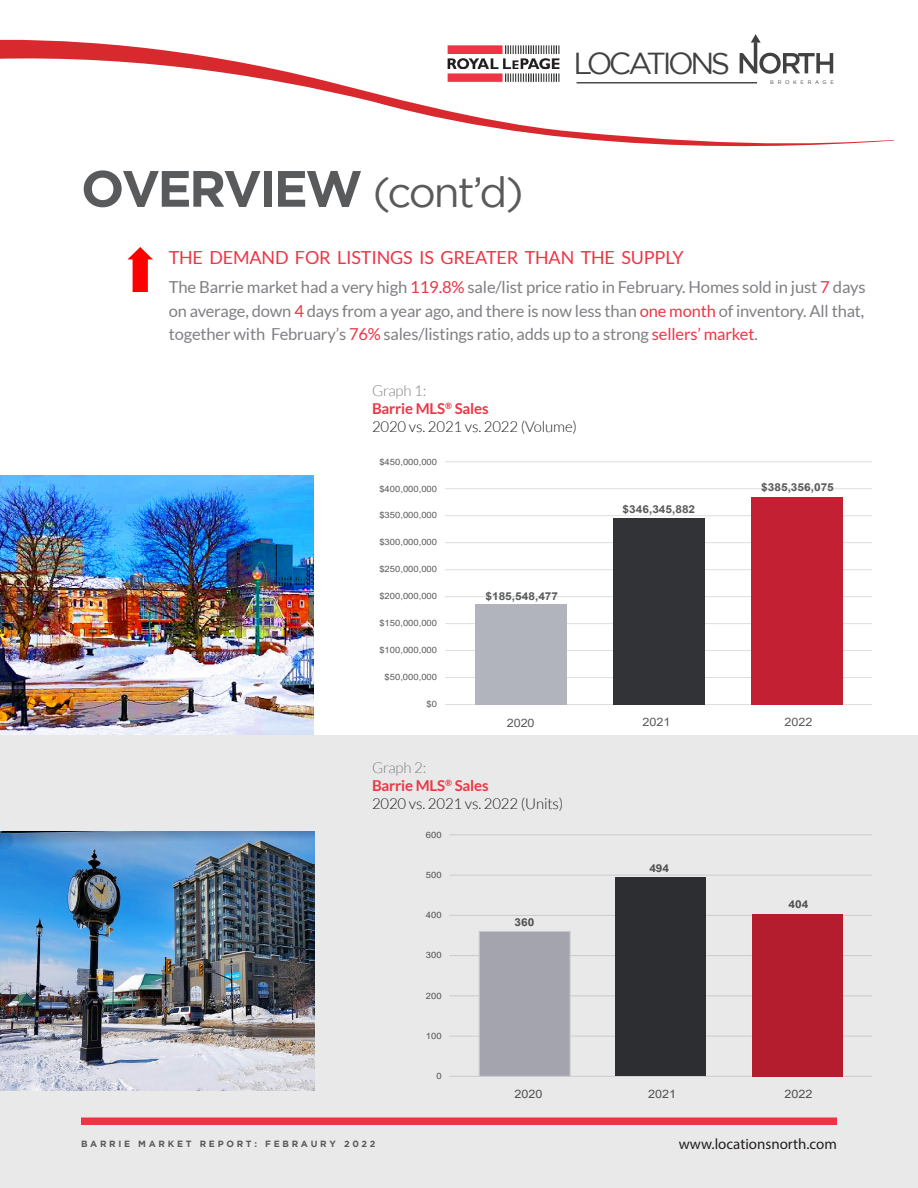
<style>
.page{position:relative;width:918px;height:1188px;background:#fff}
.page>*{position:absolute;margin:0;border:0;box-sizing:border-box;transform-origin:0 0}
.t1{font:700 51px "Gotham";letter-spacing:-.05em;color:#595a5c}
.t2{font:30.3px "Gotham";letter-spacing:-.115em;color:#414141}
.t3{font:18px "Lato";letter-spacing:-.01em;color:#ed3545}
.t4{font:16.5px/23.4px "Lato";letter-spacing:-.01em;color:#807f84;text-align:justify}
.t5{font:300 15px "Lato";letter-spacing:-.01em;color:#231f20}
.t6{font:700 15px/18px "Lato";letter-spacing:-.01em;color:#ed3545}
.t7{font:15px "Myriad Pro";color:#231f20}
.t8{font:11.55px "Arial";color:#585959;scale:1.09 1}
.t9{font:700 10.95px "Arial";color:#585959;scale:1.09 1}
.t10{font:700 9px "Gotham";letter-spacing:.3em;color:#595a5c}
.t11{font:8.7px "Arial";color:#585959;scale:1.09 1}
.t12{font:5.25px "Gotham";letter-spacing:.7em;color:#414141}
.s1{font-weight:400;font-size:42px}
.s2{color:#ed3545}
.s3{font-weight:300;color:#807f84}
</style>
<div class="page">
<div style="left:0;top:735px;width:918px;height:453px;background:#eae9ea"></div>
<svg style="left:128px;top:247px;width:25px;height:45px"></svg>
<div style="left:81px;top:1118px;width:756px;height:7px;background:#ed3545"></div>
<img style="left:0;top:831px;width:315px;height:259px">
<img style="left:0;top:476px;width:314px;height:259px">
<hr style="left:450px;top:1076px;width:422px;height:1px;background:#dcdddf">
<hr style="left:450px;top:1036px;width:422px;height:1px;background:#dcdddf">
<hr style="left:450px;top:996px;width:422px;height:1px;background:#dcdddf">
<hr style="left:450px;top:955px;width:422px;height:1px;background:#dcdddf">
<hr style="left:450px;top:915px;width:422px;height:1px;background:#dcdddf">
<hr style="left:450px;top:875px;width:422px;height:1px;background:#dcdddf">
<hr style="left:450px;top:835px;width:422px;height:1px;background:#dcdddf">
<div style="left:479px;top:931px;width:91px;height:145px;background:#a3a4ad"></div>
<div style="left:479px;top:931px;width:92px;height:146px;border:1px solid #dcdddf"></div>
<div style="left:616px;top:878px;width:90px;height:198px;background:#323336"></div>
<div style="left:752px;top:914px;width:91px;height:162px;background:#b31d2e"></div>
<hr style="left:445px;top:704px;width:427px;height:1px;background:#dcdddf">
<hr style="left:445px;top:677px;width:427px;height:1px;background:#dcdddf">
<hr style="left:445px;top:650px;width:427px;height:1px;background:#dcdddf">
<hr style="left:445px;top:623px;width:427px;height:1px;background:#dcdddf">
<hr style="left:445px;top:596px;width:427px;height:1px;background:#dcdddf">
<hr style="left:445px;top:569px;width:427px;height:1px;background:#dcdddf">
<hr style="left:445px;top:542px;width:427px;height:1px;background:#dcdddf">
<hr style="left:445px;top:515px;width:427px;height:1px;background:#dcdddf">
<hr style="left:445px;top:488px;width:427px;height:1px;background:#dcdddf">
<hr style="left:445px;top:462px;width:427px;height:1px;background:#dcdddf">
<div style="left:475px;top:604px;width:92px;height:101px;background:#b2b4bd"></div>
<div style="left:613px;top:518px;width:92px;height:187px;background:#323336"></div>
<div style="left:751px;top:497px;width:92px;height:208px;background:#c42033"></div>
<svg style="left:0;top:37px;width:894px;height:110px"></svg>
<p class="t1" style="left:81px;top:159px;width:444px">OVERVIEW <span class="s1">(cont’d)</span></p>
<h2 class="t2" style="left:573px;top:46px;width:158px">LOCATIONS</h2>
<p class="t12" style="left:770px;top:80px;width:65px">BROKERAGE</p>
<p class="t3" style="left:169px;top:247px;width:517px">THE DEMAND FOR LISTINGS IS GREATER THAN THE SUPPLY</p>
<p class="t4" style="left:169px;top:275px;width:698px">The Barrie market had a very high <span class="s2">119.8%</span> sale/list price ratio in February. Homes sold in just <span class="s2">7</span> days on average, down <span class="s2">4</span> days from a year ago, and there is now less than <span class="s2">one month</span> of inventory. All that, together with February’s <span class="s2">76%</span> sales/listings ratio, adds up to a strong <span class="s2">sellers’ market</span>.</p>
<p class="t6" style="left:372px;top:381px;width:118px"><span class="s3">Graph 1:<br></span>Barrie MLS<sup>®</sup> Sales</p>
<p class="t5" style="left:372px;top:419px;width:206px">2020 vs. 2021 vs. 2022 (Volume)</p>
<p class="t11" style="left:379px;top:455px;width:55px">$450,000,000</p>
<p class="t11" style="left:379px;top:482px;width:55px">$400,000,000</p>
<p class="t11" style="left:379px;top:509px;width:55px">$350,000,000</p>
<p class="t11" style="left:379px;top:536px;width:55px">$300,000,000</p>
<p class="t11" style="left:379px;top:563px;width:55px">$250,000,000</p>
<p class="t11" style="left:379px;top:590px;width:55px">$200,000,000</p>
<p class="t11" style="left:379px;top:617px;width:55px">$150,000,000</p>
<p class="t11" style="left:379px;top:644px;width:55px">$100,000,000</p>
<p class="t11" style="left:385px;top:671px;width:50px">$50,000,000</p>
<p class="t11" style="left:427px;top:698px;width:11px">$0</p>
<p class="t9" style="left:485px;top:588px;width:68px">$185,548,477</p>
<p class="t9" style="left:623px;top:502px;width:68px">$346,345,882</p>
<p class="t9" style="left:761px;top:479px;width:68px">$385,356,075</p>
<p class="t8" style="left:507px;top:715px;width:27px">2020</p>
<p class="t8" style="left:642px;top:714px;width:27px">2021</p>
<p class="t8" style="left:784px;top:714px;width:27px">2022</p>
<p class="t6" style="left:372px;top:758px;width:118px"><span class="s3">Graph 2:<br></span>Barrie MLS<sup>®</sup> Sales</p>
<p class="t5" style="left:372px;top:795px;width:193px">2020 vs. 2021 vs. 2022 (Units)</p>
<p class="t10" style="left:81px;top:1139px;width:296px">BARRIE MARKET REPORT: FEBRAURY 2022</p>
<p class="t11" style="left:426px;top:829px;width:16px">600</p>
<p class="t11" style="left:426px;top:869px;width:16px">500</p>
<p class="t11" style="left:426px;top:909px;width:16px">400</p>
<p class="t11" style="left:426px;top:949px;width:16px">300</p>
<p class="t11" style="left:426px;top:990px;width:16px">200</p>
<p class="t11" style="left:426px;top:1030px;width:16px">100</p>
<p class="t11" style="left:436px;top:1070px;width:6px">0</p>
<p class="t9" style="left:515px;top:915px;width:20px">360</p>
<p class="t9" style="left:649px;top:861px;width:20px">494</p>
<p class="t9" style="left:788px;top:897px;width:20px">404</p>
<p class="t8" style="left:514px;top:1086px;width:27px">2020</p>
<p class="t8" style="left:648px;top:1086px;width:27px">2021</p>
<p class="t8" style="left:784px;top:1086px;width:27px">2022</p>
<p class="t7" style="left:679px;top:1134px;width:160px">www.locationsnorth.com</p>
</div>
